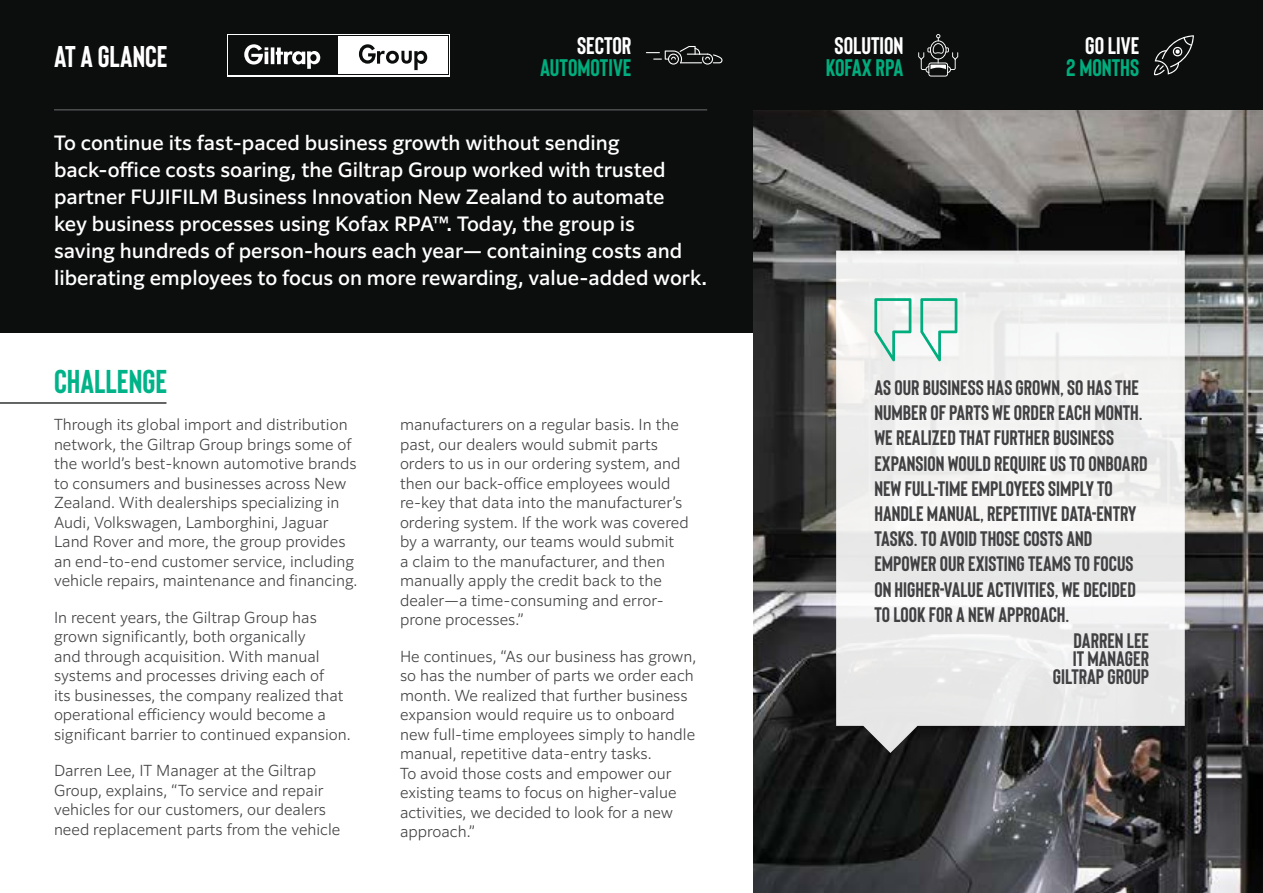
<style>
.page{position:relative;width:1263px;height:893px;background:#fff}
.page>*{position:absolute;margin:0;border:0;box-sizing:border-box;transform-origin:0 0}
.t1{font:700 33px "Bison";color:#00b388}
.t2{font:700 30px "Bison";color:#fff}
.t3{font:700 24px "Bison";color:#00ad7d}
.t4{font:700 24px "Bison";color:#fff}
.t5{font:700 21px/18px "Bison";color:#414042;text-align:right}
.t6{font:500 19.5px/27px "Clarimo UDPE";color:#fff}
.t7{font:300 15px/19.5px "Clarimo UDPE";color:#414042}
</style>
<div class="page">
<div style="left:0;top:0;width:1263px;height:332px;background:#0c0e0d"></div>
<svg style="left:227px;top:34px;width:223px;height:43px"></svg>
<div style="left:229px;top:35px;width:220px;height:40px;background:#0c0e0d"></div>
<div style="left:338px;top:37px;width:110px;height:37px;background:#fff"></div>
<svg style="left:244px;top:44px;width:76px;height:25px"></svg>
<svg style="left:359px;top:44px;width:68px;height:26px"></svg>
<svg style="left:918px;top:34px;width:40px;height:43px"></svg>
<svg style="left:1154px;top:35px;width:40px;height:40px"></svg>
<hr style="left:0;top:402px;width:166px;height:2px;background:#0c0e0d">
<img style="left:753px;top:111px;width:510px;height:782px">
<svg style="left:836px;top:251px;width:349px;height:502px;fill:#eeeeed"></svg>
<svg style="left:920px;top:298px;width:37px;height:63px"></svg>
<svg style="left:874px;top:298px;width:37px;height:63px"></svg>
<hr style="left:54px;top:109px;width:653px;height:2px;background:#58595b">
<svg style="left:646px;top:46px;width:76px;height:19px"></svg>
<h2 class="t2" style="left:54px;top:38px;width:115px">AT A GLANCE</h2>
<h3 class="t4" style="left:577px;top:30px;width:56px">SECTOR</h3>
<h3 class="t3" style="left:540px;top:53px;width:93px">AUTOMOTIVE</h3>
<p class="t6" style="left:54px;top:128px;width:655px">To continue its fast-paced business growth without sending back-office costs soaring, the Giltrap Group worked with trusted partner FUJIFILM Business Innovation New Zealand to automate<br>key business processes using Kofax RPA™. Today, the group is<br>saving hundreds of person-hours each year— containing costs and liberating employees to focus on more rewarding, value-added work.</p>
<h1 class="t1" style="left:54px;top:361px;width:115px">CHALLENGE</h1>
<p class="t7" style="left:54px;top:414px;width:305px">Through its global import and distribution network, the Giltrap Group brings some of the world’s best-known automotive brands to consumers and businesses across New Zealand. With dealerships specializing in Audi, Volkswagen, Lamborghini, Jaguar Land Rover and more, the group provides an end-to-end customer service, including vehicle repairs, maintenance and financing.</p>
<p class="t7" style="left:54px;top:606px;width:298px">In recent years, the Giltrap Group has grown significantly, both organically<br>and through acquisition. With manual systems and processes driving each of<br>its businesses, the company realized that operational efficiency would become a significant barrier to continued expansion.</p>
<p class="t7" style="left:54px;top:760px;width:288px">Darren Lee, IT Manager at the Giltrap Group, explains, “To service and repair vehicles for our customers, our dealers need replacement parts from the vehicle</p>
<p class="t7" style="left:400px;top:414px;width:290px">manufacturers on a regular basis. In the past, our dealers would submit parts orders to us in our ordering system, and then our back-office employees would re-key that data into the manufacturer’s ordering system. If the work was covered by a warranty, our teams would submit<br>a claim to the manufacturer, and then manually apply the credit back to the dealer—a time-consuming and error&shy;prone processes.”</p>
<p class="t7" style="left:400px;top:645px;width:298px">He continues, “As our business has grown, so has the number of parts we order each month. We realized that further business expansion would require us to onboard new full-time employees simply to handle manual, repetitive data-entry tasks.<br>To avoid those costs and empower our existing teams to focus on higher-value activities, we decided to look for a new approach.”</p>
<h3 class="t4" style="left:835px;top:30px;width:70px">SOLUTION</h3>
<h3 class="t3" style="left:826px;top:53px;width:79px">KOFAX RPA</h3>
<h3 class="t4" style="left:1085px;top:30px;width:55px">GO LIVE</h3>
<h3 class="t3" style="left:1066px;top:53px;width:75px">2 MONTHS</h3>
<h3 class="t5" style="left:874px;top:378px;width:266px">AS OUR BUSINESS HAS GROWN, SO HAS THE</h3>
<h3 class="t5" style="left:874px;top:403px;width:270px">NUMBER OF PARTS WE ORDER EACH MONTH.</h3>
<h3 class="t5" style="left:874px;top:428px;width:241px">WE REALIZED THAT FURTHER BUSINESS</h3>
<h3 class="t5" style="left:874px;top:453px;width:275px">EXPANSION WOULD REQUIRE US TO ONBOARD</h3>
<h3 class="t5" style="left:874px;top:479px;width:240px">NEW FULL-TIME EMPLOYEES SIMPLY TO</h3>
<h3 class="t5" style="left:874px;top:504px;width:263px">HANDLE MANUAL, REPETITIVE DATA-ENTRY</h3>
<h3 class="t5" style="left:874px;top:529px;width:219px">TASKS. TO AVOID THOSE COSTS AND</h3>
<h3 class="t5" style="left:874px;top:554px;width:261px">EMPOWER OUR EXISTING TEAMS TO FOCUS</h3>
<h3 class="t5" style="left:874px;top:579px;width:263px">ON HIGHER-VALUE ACTIVITIES, WE DECIDED</h3>
<h3 class="t5" style="left:874px;top:605px;width:196px">TO LOOK FOR A NEW APPROACH.</h3>
<h3 class="t5" style="left:1073px;top:631px;width:77px">DARREN LEE</h3>
<h3 class="t5" style="left:1053px;top:649px;width:98px">IT MANAGER<br>GILTRAP GROUP</h3>
</div>
